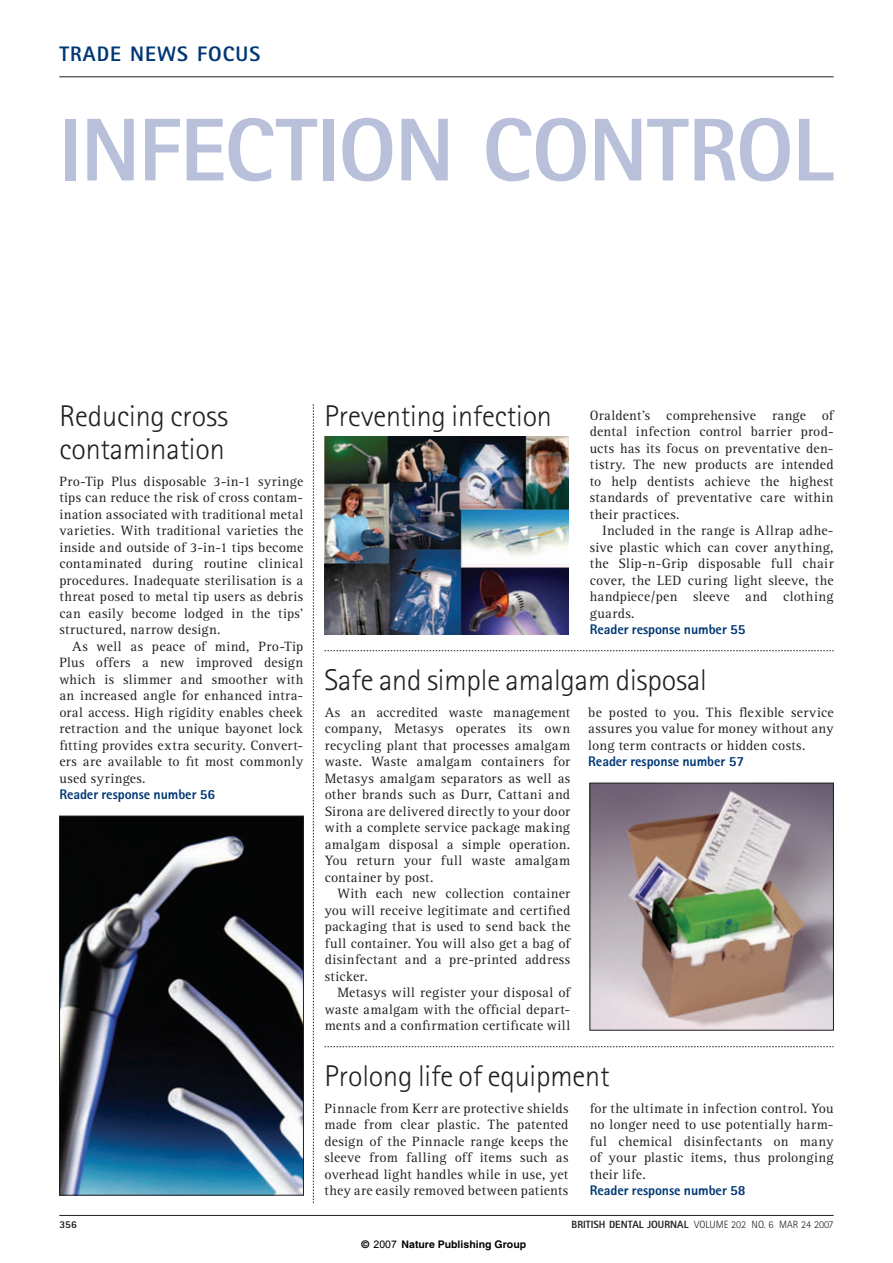
<style>
.page{position:relative;width:893px;height:1263px;background:#fff}
.page>*{position:absolute;margin:0;border:0;box-sizing:border-box;transform-origin:0 0}
.t1{font:800 89.25px "Rotis Sans Serif";letter-spacing:-.015em;color:#b9c0d9}
.t2{font:300 30px "Rotis Sans Serif";letter-spacing:-.005em;color:#231f20}
.t3{font:800 21px "Rotis Sans Serif";letter-spacing:.05em;color:#013775}
.t4{font:13.95px/16.5px "Rotis Serif";letter-spacing:.02em;color:#231f20;text-align:justify}
.t5{font:800 13.95px "Rotis Sans Serif";letter-spacing:-.005em;color:#013775}
.t6{font:300 10.5px "Rotis Sans Serif";color:#231f20}
.t7{font:700 10.5px "Helvetica";color:#000}
.t8{font:800 10.5px "Rotis Sans Serif";color:#231f20}
.s1{font-weight:800}
.s2{font-family:"Arial";font-weight:400}
</style>
<div class="page">
<img style="left:591px;top:785px;width:240px;height:243px">
<div style="left:589px;top:783px;width:244px;height:247px;border:1px solid #231f20"></div>
<svg style="left:313px;top:404px;width:1px;height:799px"></svg>
<hr style="left:59px;top:77px;width:774px;height:1px;background:#231f20">
<hr style="left:59px;top:1215px;width:774px;height:1px;background:#231f20">
<svg style="left:324px;top:650px;width:509px;height:1px"></svg>
<img style="left:61px;top:818px;width:240px;height:375px">
<div style="left:59px;top:816px;width:244px;height:379px;border:1px solid #231f20"></div>
<img style="left:324px;top:436px;width:244px;height:198px">
<svg style="left:324px;top:1046px;width:509px;height:1px"></svg>
<h3 class="t3" style="left:59px;top:47px;width:202px">TRADE NEWS FOCUS</h3>
<h1 class="t1" style="left:59px;top:119px;width:775px">INFECTION CONTROL</h1>
<h2 class="t2" style="left:59px;top:406px;width:170px">Reducing cross</h2>
<h2 class="t2" style="left:324px;top:406px;width:229px">Preventing infection</h2>
<h2 class="t2" style="left:59px;top:439px;width:167px">contamination</h2>
<p class="t4" style="left:589px;top:408px;width:245px">Oraldent’s comprehensive range of dental infection control barrier prod&shy;ucts has its focus on preventative den&shy;tistry. The new products are intended to help dentists achieve the highest standards of preventative care within their practices.</p>
<p class="t4" style="left:589px;top:524px;width:245px;text-indent:13px">Included in the range is Allrap adhe&shy;sive plastic which can cover anything, the Slip-n-Grip disposable full chair cover, the LED curing light sleeve, the handpiece/pen sleeve and clothing guards.</p>
<p class="t5" style="left:589px;top:625px;width:157px">Reader response number 55</p>
<p class="t4" style="left:59px;top:474px;width:245px">Pro-Tip Plus disposable 3-in-1 syringe tips can reduce the risk of cross contam&shy;ination associated with traditional metal varieties. With traditional varieties the inside and outside of 3-in-1 tips become contaminated during routine clinical procedures. Inadequate sterilisation is a threat posed to metal tip users as debris can easily become lodged in the tips’ structured, narrow design.</p>
<p class="t4" style="left:59px;top:639px;width:245px;text-indent:13px">As well as peace of mind, Pro-Tip Plus offers a new improved design which is slimmer and smoother with an increased angle for enhanced intra&shy;oral access. High rigidity enables cheek retraction and the unique bayonet lock fitting provides extra security. Convert&shy;ers are available to fit most commonly used syringes.</p>
<p class="t5" style="left:59px;top:790px;width:157px">Reader response number 56</p>
<h2 class="t2" style="left:324px;top:670px;width:384px">Safe and simple amalgam disposal</h2>
<p class="t4" style="left:325px;top:705px;width:247px">As an accredited waste management company, Metasys operates its own recycling plant that processes amalgam waste. Waste amalgam containers for Metasys amalgam separators as well as other brands such as Durr, Cattani and Sirona are delivered directly to your door with a complete service package making amalgam disposal a simple operation.<br>You return your full waste amalgam container by post.</p>
<p class="t4" style="left:325px;top:887px;width:247px;text-indent:13px">With each new collection container you will receive legitimate and certified packaging that is used to send back the full container. You will also get a bag of disinfectant and a pre-printed address sticker.</p>
<p class="t4" style="left:325px;top:986px;width:247px;text-indent:13px">Metasys will register your disposal of waste amalgam with the official depart&shy;ments and a confirmation certificate will</p>
<p class="t4" style="left:588px;top:705px;width:247px">be posted to you. This flexible service assures you value for money without any long term contracts or hidden costs.</p>
<p class="t5" style="left:588px;top:757px;width:157px">Reader response number 57</p>
<h2 class="t2" style="left:324px;top:1066px;width:286px">Prolong life of equipment</h2>
<p class="t4" style="left:324px;top:1101px;width:245px">Pinnacle from Kerr are protective shields made from clear plastic. The patented design of the Pinnacle range keeps the sleeve from falling off items such as overhead light handles while in use, yet they are easily removed between patients</p>
<p class="t4" style="left:589px;top:1101px;width:245px">for the ultimate in infection control. You no longer need to use potentially harm&shy;ful chemical disinfectants on many of your plastic items, thus prolonging their life.</p>
<p class="t5" style="left:589px;top:1186px;width:157px">Reader response number 58</p>
<p class="t8" style="left:59px;top:1221px;width:19px">356</p>
<p class="t6" style="left:571px;top:1221px;width:263px"><span class="s1">BRITISH DENTAL JOURNAL</span> VOLUME 202 NO. 6 MAR 24 2007</p>
<p class="t7" style="left:361px;top:1238px;width:166px">© <span class="s2">2007</span> Nature Publishing Group</p>
</div>
